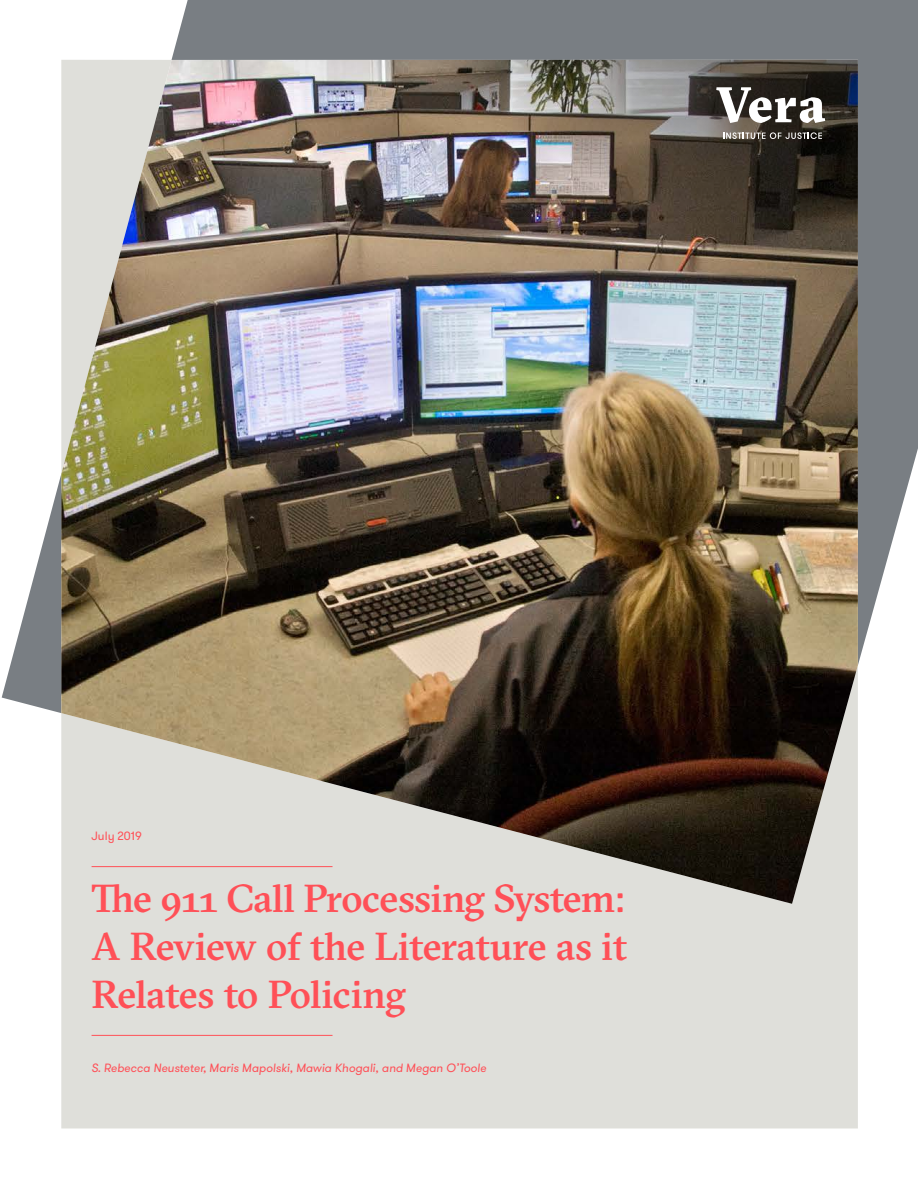
<style>
.page{position:relative;width:918px;height:1188px;background:#fff}
.page>*{position:absolute;margin:0;border:0;box-sizing:border-box;transform-origin:0 0}
.Headline_with_Subhea{font:500 39px/48px "GT Sectra";letter-spacing:-.015em;color:#ff5057;text-align:justify}
.Endnotes_Copy{font:italic 12px "GT Walsheim";color:#ff5057}
.Date{font:12px "GT Walsheim";color:#ff5057}
</style>
<div class="page">
<div style="left:61px;top:904px;width:797px;height:224px;background:#dfdfda"></div>
<svg style="left:2px;top:475px;width:59px;height:238px"></svg>
<div style="left:172px;top:0;width:746px;height:665px;background:#797e83"></div>
<img style="left:61px;top:60px;width:797px;height:844px">
<img style="left:403px;top:60px;width:455px;height:455px">
<svg style="left:716px;top:87px;width:109px;height:36px"></svg>
<svg style="left:723px;top:132px;width:99px;height:7px"></svg>
<hr style="left:92px;top:866px;width:241px;height:1px;background:#ff5057">
<hr style="left:92px;top:1035px;width:241px;height:1px;background:#ff5057">
<p class="Date" style="left:92px;top:828px;width:52px">July 2019</p>
<p class="Headline_with_Subhea" style="left:92px;top:874px;width:537px">The 911 Call Processing System:<br>A Review of the Literature as it Relates to Policing</p>
<p class="Endnotes_Copy" style="left:92px;top:1060px;width:396px">S. Rebecca Neusteter, Maris Mapolski, Mawia Khogali, and Megan O’Toole</p>
</div>
